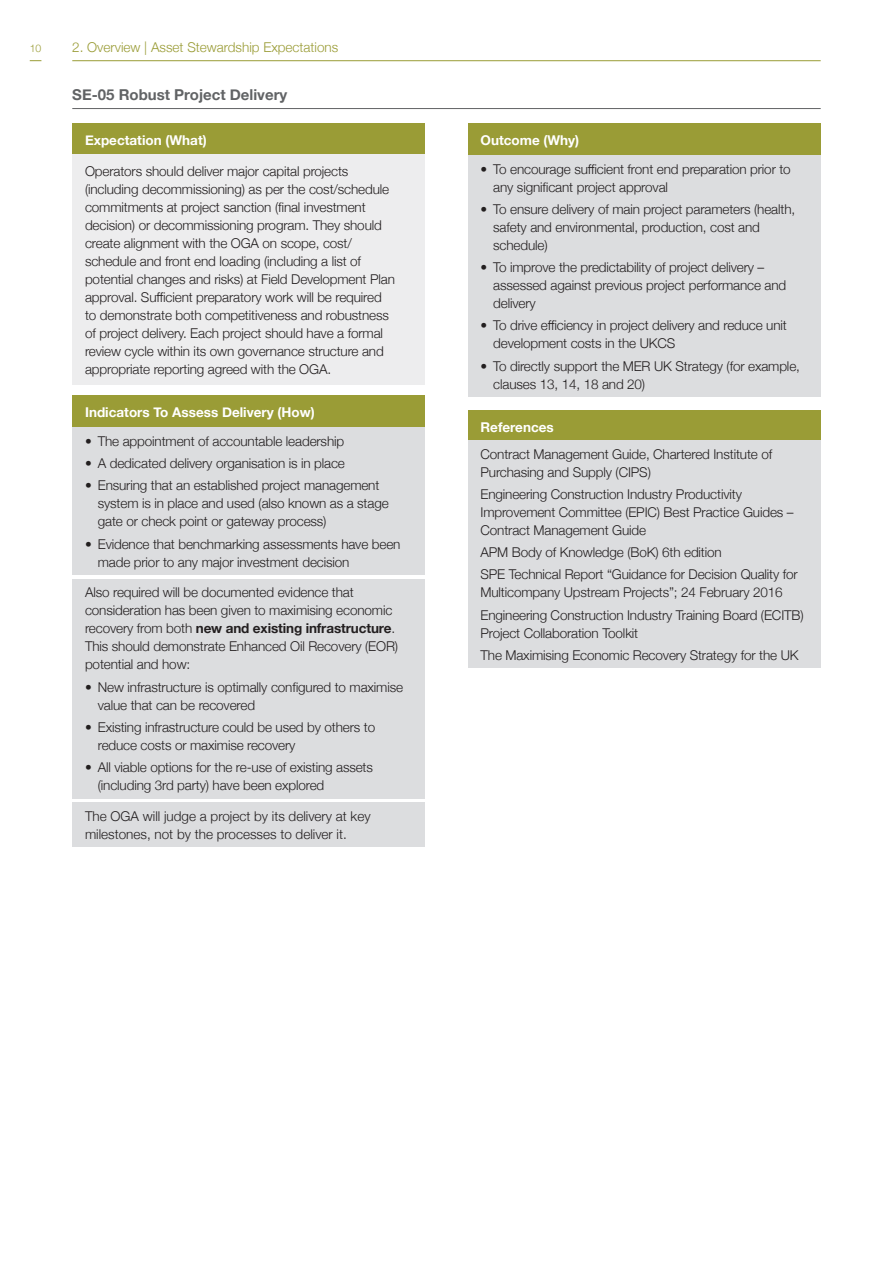
<style>
.page{position:relative;width:893px;height:1263px;background:#fff}
.page>*{position:absolute;margin:0;border:0;box-sizing:border-box;transform-origin:0 0}
.Sub_title_3{font:700 15px "Helvetica Neue";color:#616365}
.Light_Green_grey{font:300 13.5px/18px "Helvetica Neue";letter-spacing:-.01em;color:#231f20}
.OBJECTIVE_BOX_LIGHT{font:300 13.5px/18px "Helvetica Neue";letter-spacing:-.01em;color:#231f20}
.bullet_boxes_2016{font:700 13.5px "Helvetica Neue";color:#fff}
.page_header{font:300 13.5px "Helvetica Neue";color:#9a9c36}
.page_numbers{font:300 10.5px "Helvetica Neue";color:#9a9c36}
.s1{font-weight:700}
</style>
<div class="page">
<hr style="left:72px;top:108px;width:749px;height:1px;background:#616365">
<div style="left:72px;top:123px;width:353px;height:33px;background:#9a9c36"></div>
<div style="left:72px;top:154px;width:353px;height:231px;background:#ededee"></div>
<div style="left:72px;top:396px;width:353px;height:33px;background:#9a9c36"></div>
<div style="left:72px;top:428px;width:353px;height:26px;background:#dcdddf"></div>
<div style="left:72px;top:450px;width:353px;height:26px;background:#dcdddf"></div>
<div style="left:72px;top:472px;width:353px;height:62px;background:#dcdddf"></div>
<div style="left:72px;top:530px;width:353px;height:45px;background:#dcdddf"></div>
<div style="left:72px;top:579px;width:353px;height:98px;background:#dcdddf"></div>
<div style="left:72px;top:673px;width:353px;height:45px;background:#dcdddf"></div>
<div style="left:72px;top:714px;width:353px;height:44px;background:#dcdddf"></div>
<div style="left:72px;top:754px;width:353px;height:44px;background:#dcdddf"></div>
<div style="left:72px;top:803px;width:353px;height:44px;background:#dcdddf"></div>
<div style="left:468px;top:123px;width:353px;height:33px;background:#9a9c36"></div>
<div style="left:468px;top:155px;width:353px;height:45px;background:#dcdddf"></div>
<div style="left:468px;top:196px;width:353px;height:62px;background:#dcdddf"></div>
<div style="left:468px;top:254px;width:353px;height:62px;background:#dcdddf"></div>
<div style="left:468px;top:312px;width:353px;height:44px;background:#dcdddf"></div>
<div style="left:468px;top:352px;width:353px;height:45px;background:#dcdddf"></div>
<div style="left:468px;top:410px;width:353px;height:34px;background:#9a9c36"></div>
<div style="left:468px;top:440px;width:353px;height:45px;background:#dcdddf"></div>
<div style="left:468px;top:481px;width:353px;height:62px;background:#dcdddf"></div>
<div style="left:468px;top:539px;width:353px;height:26px;background:#dcdddf"></div>
<div style="left:468px;top:561px;width:353px;height:44px;background:#dcdddf"></div>
<div style="left:468px;top:601px;width:353px;height:45px;background:#dcdddf"></div>
<div style="left:468px;top:642px;width:353px;height:26px;background:#dcdddf"></div>
<hr style="left:72px;top:60px;width:749px;height:1px;background:#9a9c36">
<p class="page_numbers" style="left:30px;top:40px;width:13px">10</p>
<p class="page_header" style="left:72px;top:36px;width:268px">2. Overview | Asset Stewardship Expectations</p>
<p class="Sub_title_3" style="left:72px;top:83px;width:217px">SE-05 Robust Project Delivery</p>
<p class="bullet_boxes_2016" style="left:85px;top:130px;width:123px">Expectation (What)</p>
<p class="OBJECTIVE_BOX_LIGHT" style="left:85px;top:161px;width:311px">Operators should deliver major capital projects (including decommissioning) as per the cost/schedule commitments at project sanction (final investment decision) or decommissioning program. They should create alignment with the OGA on scope, cost/ schedule and front end loading (including a list of potential changes and risks) at Field Development Plan approval. Sufficient preparatory work will be required to demonstrate both competitiveness and robustness of project delivery. Each project should have a formal review cycle within its own governance structure and appropriate reporting agreed with the OGA.</p>
<p class="bullet_boxes_2016" style="left:85px;top:402px;width:231px">Indicators To Assess Delivery (How)</p>
<p class="Light_Green_grey" style="left:85px;top:431px;width:261px">• The appointment of accountable leadership</p>
<p class="Light_Green_grey" style="left:85px;top:453px;width:261px">• A dedicated delivery organisation is in place</p>
<p class="Light_Green_grey" style="left:98px;top:476px;width:292px;text-indent:-13px">• Ensuring that an established project management system is in place and used (also known as a stage gate or check point or gateway process)</p>
<p class="Light_Green_grey" style="left:98px;top:534px;width:304px;text-indent:-13px">• Evidence that benchmarking assessments have been made prior to any major investment decision</p>
<p class="Light_Green_grey" style="left:85px;top:583px;width:315px">Also required will be documented evidence that consideration has been given to maximising economic recovery from both <span class="s1">new and existing infrastructure</span>.<br>This should demonstrate Enhanced Oil Recovery (EOR) potential and how:</p>
<p class="Light_Green_grey" style="left:98px;top:677px;width:307px;text-indent:-13px">• New infrastructure is optimally configured to maximise value that can be recovered</p>
<p class="Light_Green_grey" style="left:98px;top:717px;width:279px;text-indent:-13px">• Existing infrastructure could be used by others to reduce costs or maximise recovery</p>
<p class="Light_Green_grey" style="left:98px;top:757px;width:277px;text-indent:-13px">• All viable options for the re-use of existing assets (including 3rd party) have been explored</p>
<p class="Light_Green_grey" style="left:85px;top:806px;width:287px">The OGA will judge a project by its delivery at key milestones, not by the processes to deliver it.</p>
<p class="bullet_boxes_2016" style="left:480px;top:130px;width:100px">Outcome (Why)</p>
<p class="Light_Green_grey" style="left:493px;top:159px;width:299px;text-indent:-13px">• To encourage sufficient front end preparation prior to any significant project approval</p>
<p class="Light_Green_grey" style="left:493px;top:199px;width:303px;text-indent:-13px">• To ensure delivery of main project parameters (health, safety and environmental, production, cost and schedule)</p>
<p class="Light_Green_grey" style="left:493px;top:257px;width:295px;text-indent:-13px">• To improve the predictability of project delivery – assessed against previous project performance and delivery</p>
<p class="Light_Green_grey" style="left:493px;top:316px;width:295px;text-indent:-13px">• To drive efficiency in project delivery and reduce unit development costs in the UKCS</p>
<p class="Light_Green_grey" style="left:493px;top:356px;width:308px;text-indent:-13px">• To directly support the MER UK Strategy (for example, clauses 13, 14, 18 and 20)</p>
<p class="bullet_boxes_2016" style="left:480px;top:417px;width:75px">References</p>
<p class="Light_Green_grey" style="left:480px;top:444px;width:293px">Contract Management Guide, Chartered Institute of<br>Purchasing and Supply (CIPS)</p>
<p class="Light_Green_grey" style="left:480px;top:484px;width:315px">Engineering Construction Industry Productivity<br>Improvement Committee (EPIC) Best Practice Guides –<br>Contract Management Guide</p>
<p class="Light_Green_grey" style="left:480px;top:542px;width:243px">APM Body of Knowledge (BoK) 6th edition</p>
<p class="Light_Green_grey" style="left:480px;top:565px;width:319px">SPE Technical Report “Guidance for Decision Quality for<br>Multicompany Upstream Projects”; 24 February 2016</p>
<p class="Light_Green_grey" style="left:480px;top:605px;width:325px">Engineering Construction Industry Training Board (ECITB)<br>Project Collaboration Toolkit</p>
<p class="Light_Green_grey" style="left:480px;top:645px;width:320px">The Maximising Economic Recovery Strategy for the UK</p>
</div>
